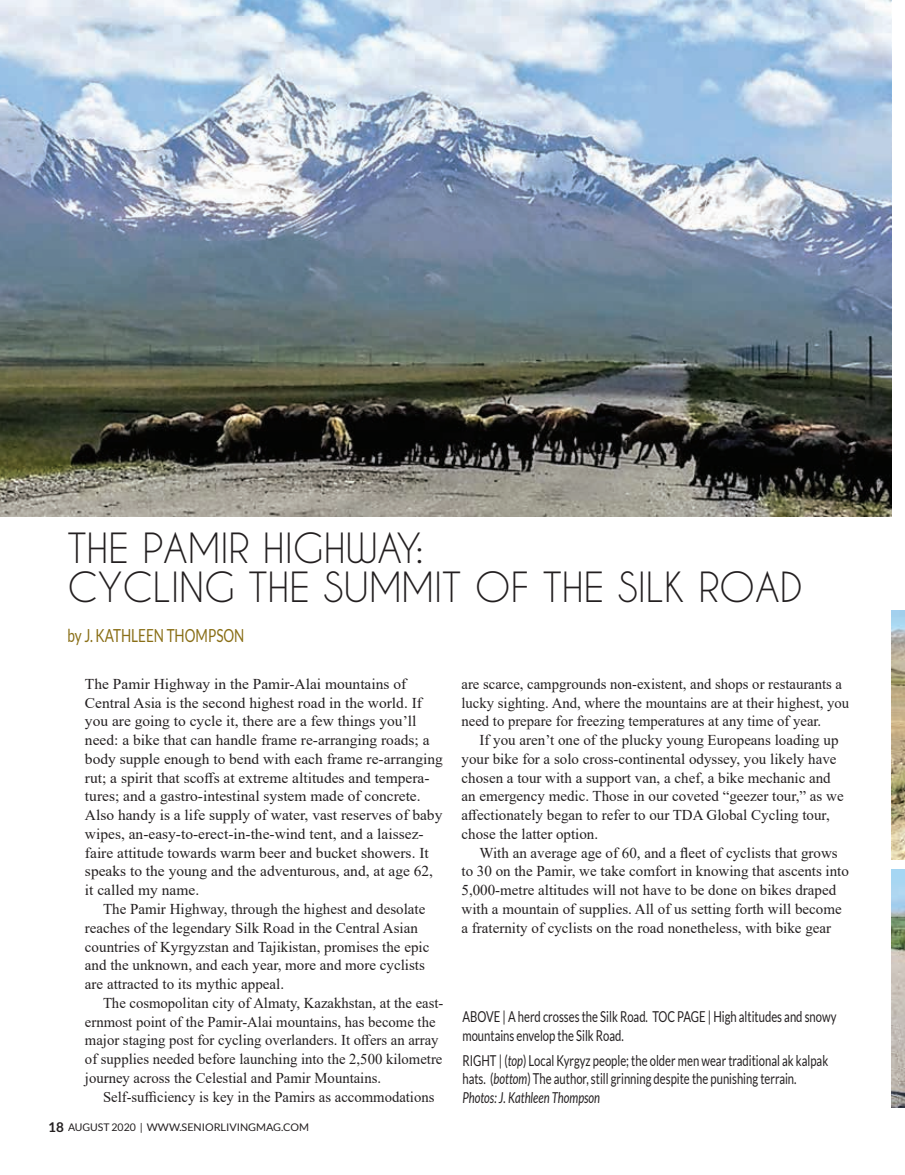
<style>
.page{position:relative;width:905px;height:1175px;background:#fff}
.page>*{position:absolute;margin:0;border:0;box-sizing:border-box;transform-origin:0 0}
.t1{font:39px/39px "Caviar Dreams";color:#231f20}
.t2{font:18px "Lato";color:#896e16;scale:.75 1}
.t3{font:15px/18.8px "Times New Roman";color:#231f20}
.t4{font:15px/18.8px "Lato";color:#231f20;scale:.75 1}
.t5{font:700 13.5px "Lato";color:#231f20}
.t6{font:10.5px "Lato";color:#231f20;scale:.8 1}
.s1{font-style:italic}
</style>
<div class="page">
<img style="left:0;top:0;width:891px;height:516px">
<img style="left:891px;top:610px;width:13px;height:249px">
<img style="left:891px;top:869px;width:13px;height:238px">
<h1 class="t1" style="left:68px;top:529px;width:736px">THE PAMIR HIGHWAY:<br>CYCLING THE SUMMIT OF THE SILK ROAD</h1>
<p class="t2" style="left:68px;top:625px;width:237px">by J. KATHLEEN THOMPSON</p>
<p class="t3" style="left:85px;top:674px;width:359px">The Pamir Highway in the Pamir-Alai mountains of Central Asia is the second highest road in the world. If you are going to cycle it, there are a few things you’ll need: a bike that can handle frame re-arranging roads; a body supple enough to bend with each frame re-arranging rut; a spirit that scoffs at extreme altitudes and tempera&shy;tures; and a gastro-intestinal system made of concrete.<br>Also handy is a life supply of water, vast reserves of baby wipes, an-easy-to-erect-in-the-wind tent, and a laissez&shy;faire attitude towards warm beer and bucket showers. It speaks to the young and the adventurous, and, at age 62, it called my name.</p>
<p class="t3" style="left:85px;top:899px;width:346px;text-indent:18px">The Pamir Highway, through the highest and desolate reaches of the legendary Silk Road in the Central Asian countries of Kyrgyzstan and Tajikistan, promises the epic and the unknown, and each year, more and more cyclists are attracted to its mythic appeal.</p>
<p class="t3" style="left:85px;top:992px;width:360px;text-indent:18px">The cosmopolitan city of Almaty, Kazakhstan, at the east&shy;ernmost point of the Pamir-Alai mountains, has become the major staging post for cycling overlanders. It offers an array of supplies needed before launching into the 2,500 kilometre journey across the Celestial and Pamir Mountains.</p>
<p class="t3" style="left:103px;top:1086px;width:333px">Self-sufficiency is key in the Pamirs as accommodations</p>
<p class="t5" style="left:48px;top:1119px;width:17px">18</p>
<p class="t6" style="left:54px;top:1121px;width:320px">20 AUGUST 2020 | WWW.SENIORLIVINGMAG.COM</p>
<p class="t3" style="left:461px;top:674px;width:389px">are scarce, campgrounds non-existent, and shops or restaurants a lucky sighting. And, where the mountains are at their highest, you need to prepare for freezing temperatures at any time of year.</p>
<p class="t3" style="left:461px;top:730px;width:384px;text-indent:18px">If you aren’t one of the plucky young Europeans loading up your bike for a solo cross-continental odyssey, you likely have chosen a tour with a support van, a chef, a bike mechanic and an emergency medic. Those in our coveted “geezer tour,” as we affectionately began to refer to our TDA Global Cycling tour, chose the latter option.</p>
<p class="t3" style="left:461px;top:842px;width:389px;text-indent:18px">With an average age of 60, and a fleet of cyclists that grows to 30 on the Pamir, we take comfort in knowing that ascents into 5,000-metre altitudes will not have to be done on bikes draped with a mountain of supplies. All of us setting forth will become a fraternity of cyclists on the road nonetheless, with bike gear</p>
<p class="t4" style="left:462px;top:1007px;width:500px">ABOVE | A herd crosses the Silk Road. TOC PAGE | High altitudes and snowy mountains envelop the Silk Road.</p>
<p class="t4" style="left:462px;top:1050px;width:489px">RIGHT | (<span class="s1">top</span>) Local Kyrgyz people; the older men wear traditional ak kalpak hats. (<span class="s1">bottom</span>) The author, still grinning despite the punishing terrain.<br><span class="s1">Photos: J. Kathleen Thompson</span></p>
</div>
